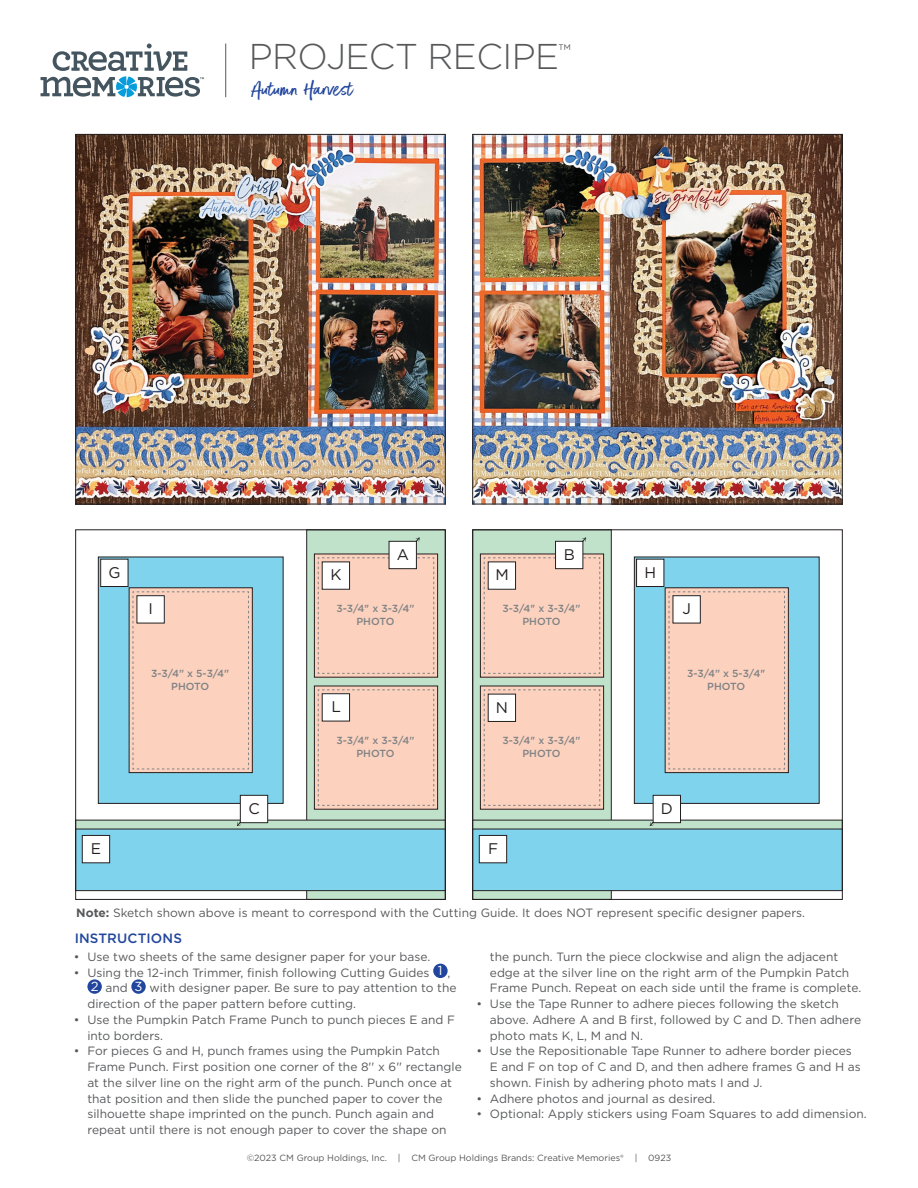
<style>
.page{position:relative;width:918px;height:1188px;background:#fff}
.page>*{position:absolute;margin:0;border:0;box-sizing:border-box;transform-origin:0 0}
.t1{font:300 35.85px "Gotham";letter-spacing:-.015em;color:#57585a}
.t2{font:24px "Better Times";color:#22469d}
.t3{font:15.45px "Gotham";color:#231f20}
.t4{font:500 13.5px "Gotham";letter-spacing:.01em;color:#22469d}
.t5{font:13.05px "Gotham";color:#fff}
.t6{font:12px/15.8px "Gotham";color:#57585a}
.t7{font:500 10.2px/12.3px "Gotham";letter-spacing:-.02em;color:#808285;text-align:center}
.t8{font:9px "Gotham";color:#57585a}
.s1{font-weight:700}
</style>
<div class="page">
<hr style="left:225px;top:44px;width:1px;height:53px;background:#57585a">
<svg style="left:41px;top:44px;width:163px;height:53px"></svg>
<img style="left:77px;top:136px;width:366px;height:366px">
<div style="left:75px;top:134px;width:370px;height:370px;border:1px solid #231f20"></div>
<img style="left:475px;top:136px;width:366px;height:366px">
<div style="left:473px;top:134px;width:370px;height:370px;border:1px solid #231f20"></div>
<svg style="left:307px;top:530px;width:138px;height:369px;background:#b7d7c0"></svg>
<svg style="left:78px;top:822px;width:365px;height:7px;background:#b4d3bd"></svg>
<div style="left:76px;top:829px;width:369px;height:62px;background:#7fd3ec"></div>
<div style="left:76px;top:829px;width:369px;height:62px;border:1px solid #231f20"></div>
<div style="left:82px;top:835px;width:28px;height:28px;background:#fff"></div>
<div style="left:82px;top:835px;width:28px;height:28px;border:1px solid #231f20"></div>
<div style="left:98px;top:557px;width:185px;height:247px;background:#7fd3ec;border:1px solid #231f20"></div>
<div style="left:101px;top:559px;width:27px;height:28px;background:#fff"></div>
<div style="left:100px;top:559px;width:28px;height:28px;border:1px solid #231f20"></div>
<div style="left:129px;top:588px;width:123px;height:185px;background:#fcd2be"></div>
<div style="left:129px;top:588px;width:124px;height:185px;border:1px solid #231f20"></div>
<svg style="left:316px;top:556px;width:120px;height:119px"></svg>
<div style="left:314px;top:554px;width:124px;height:123px;border:1px solid #231f20"></div>
<svg style="left:316px;top:688px;width:120px;height:119px"></svg>
<div style="left:314px;top:686px;width:124px;height:123px;border:1px solid #231f20"></div>
<div style="left:240px;top:795px;width:28px;height:28px;background:#fff"></div>
<div style="left:240px;top:795px;width:28px;height:28px;border:1px solid #231f20"></div>
<svg style="left:237px;top:822px;width:4px;height:4px"></svg>
<svg style="left:318px;top:557px;width:116px;height:117px;background:#f8d1bf"></svg>
<div style="left:389px;top:541px;width:27px;height:28px;background:#fff"></div>
<div style="left:389px;top:541px;width:28px;height:28px;border:1px solid #231f20"></div>
<svg style="left:416px;top:537px;width:4px;height:5px"></svg>
<svg style="left:318px;top:689px;width:116px;height:117px;background:#f8d1bf"></svg>
<svg style="left:133px;top:591px;width:116px;height:179px"></svg>
<div style="left:75px;top:530px;width:370px;height:370px;border:1px solid #231f20"></div>
<svg style="left:473px;top:530px;width:138px;height:369px;background:#b6d5be"></svg>
<svg style="left:475px;top:822px;width:365px;height:7px;background:#b4d3bd"></svg>
<div style="left:473px;top:829px;width:369px;height:62px;background:#7fd3ec"></div>
<div style="left:473px;top:829px;width:369px;height:62px;border:1px solid #231f20"></div>
<div style="left:479px;top:835px;width:28px;height:28px;background:#fff"></div>
<div style="left:479px;top:835px;width:28px;height:28px;border:1px solid #231f20"></div>
<div style="left:634px;top:557px;width:185px;height:247px;background:#7fd3ec;border:1px solid #231f20"></div>
<div style="left:637px;top:559px;width:27px;height:28px;background:#fff"></div>
<div style="left:636px;top:559px;width:28px;height:28px;border:1px solid #231f20"></div>
<div style="left:665px;top:588px;width:123px;height:185px;background:#fcd2be"></div>
<div style="left:665px;top:588px;width:124px;height:185px;border:1px solid #231f20"></div>
<svg style="left:482px;top:556px;width:120px;height:119px"></svg>
<div style="left:480px;top:554px;width:124px;height:123px;border:1px solid #231f20"></div>
<svg style="left:482px;top:688px;width:120px;height:119px"></svg>
<div style="left:480px;top:686px;width:124px;height:123px;border:1px solid #231f20"></div>
<div style="left:653px;top:795px;width:28px;height:28px;background:#fff"></div>
<div style="left:653px;top:795px;width:28px;height:28px;border:1px solid #231f20"></div>
<svg style="left:650px;top:822px;width:4px;height:4px"></svg>
<svg style="left:484px;top:557px;width:116px;height:117px;background:#f8d1bf"></svg>
<svg style="left:484px;top:689px;width:116px;height:117px;background:#f8d1bf"></svg>
<div style="left:556px;top:541px;width:27px;height:28px;background:#fff"></div>
<div style="left:555px;top:541px;width:28px;height:28px;border:1px solid #231f20"></div>
<svg style="left:582px;top:537px;width:4px;height:5px"></svg>
<svg style="left:669px;top:591px;width:116px;height:179px"></svg>
<div style="left:473px;top:530px;width:370px;height:370px;border:1px solid #231f20"></div>
<div style="left:433px;top:964px;width:15px;height:14px;background:#22469d;border-radius:50%"></div>
<div style="left:87px;top:979px;width:15px;height:15px;background:#22469d;border-radius:50%"></div>
<div style="left:131px;top:979px;width:15px;height:15px;background:#22469d;border-radius:50%"></div>
<p class="t1" style="left:249px;top:34px;width:324px">PROJECT RECIPE<sup>™</sup></p>
<p class="t2" style="left:252px;top:76px;width:103px">Autumn Harvest</p>
<p class="t3" style="left:109px;top:562px;width:14px">G</p>
<p class="t3" style="left:149px;top:599px;width:6px">I</p>
<p class="t7" style="left:151px;top:667px;width:80px">3-3/4'' x 5-3/4''<br>PHOTO</p>
<p class="t3" style="left:91px;top:839px;width:12px">E</p>
<p class="t3" style="left:248px;top:799px;width:13px">C</p>
<p class="t3" style="left:331px;top:565px;width:13px">K</p>
<p class="t3" style="left:397px;top:545px;width:14px">A</p>
<p class="t7" style="left:336px;top:602px;width:80px">3-3/4'' x 3-3/4''<br>PHOTO</p>
<p class="t3" style="left:331px;top:697px;width:11px">L</p>
<p class="t7" style="left:336px;top:735px;width:80px">3-3/4'' x 3-3/4''<br>PHOTO</p>
<p class="t3" style="left:495px;top:565px;width:15px">M</p>
<p class="t3" style="left:564px;top:545px;width:13px">B</p>
<p class="t7" style="left:502px;top:602px;width:80px">3-3/4'' x 3-3/4''<br>PHOTO</p>
<p class="t3" style="left:496px;top:697px;width:14px">N</p>
<p class="t7" style="left:502px;top:735px;width:80px">3-3/4'' x 3-3/4''<br>PHOTO</p>
<p class="t3" style="left:488px;top:839px;width:12px">F</p>
<p class="t3" style="left:645px;top:562px;width:13px">H</p>
<p class="t3" style="left:683px;top:599px;width:10px">J</p>
<p class="t7" style="left:687px;top:667px;width:80px">3-3/4'' x 5-3/4''<br>PHOTO</p>
<p class="t3" style="left:661px;top:799px;width:14px">D</p>
<p class="t6" style="left:76px;top:904px;width:730px"><span class="s1">Note:</span> Sketch shown above is meant to correspond with the Cutting Guide. It does NOT represent specific designer papers.</p>
<p class="t6" style="left:74px;top:948px;width:358px">• Use two sheets of the same designer paper for your base.</p>
<p class="t6" style="left:74px;top:964px;width:357px">• Using the 12-inch Trimmer, finish following Cutting Guides</p>
<p class="t5" style="left:438px;top:962px;width:6px">1</p>
<p class="t6" style="left:448px;top:964px;width:4px">,</p>
<p class="t5" style="left:91px;top:978px;width:9px">2</p>
<p class="t6" style="left:105px;top:980px;width:24px">and</p>
<p class="t5" style="left:135px;top:978px;width:10px">3</p>
<p class="t4" style="left:75px;top:929px;width:109px">INSTRUCTIONS</p>
<p class="t6" style="left:490px;top:948px;width:373px">the punch. Turn the piece clockwise and align the adjacent edge at the silver line on the right arm of the Pumpkin Patch<br>Frame Punch. Repeat on each side until the frame is complete.</p>
<p class="t6" style="left:490px;top:996px;width:373px;text-indent:-14px">• Use the Tape Runner to adhere pieces following the sketch above. Adhere A and B first, followed by C and D. Then adhere photo mats K, L, M and N.</p>
<p class="t6" style="left:490px;top:1043px;width:372px;text-indent:-14px">• Use the Repositionable Tape Runner to adhere border pieces<br>E and F on top of C and D, and then adhere frames G and H as shown. Finish by adhering photo mats I and J.</p>
<p class="t6" style="left:476px;top:1090px;width:241px">• Adhere photos and journal as desired.</p>
<p class="t6" style="left:476px;top:1106px;width:392px">• Optional: Apply stickers using Foam Squares to add dimension.</p>
<p class="t6" style="left:87px;top:980px;width:371px;text-indent:62px">with designer paper. Be sure to pay attention to the direction of the paper pattern before cutting.</p>
<p class="t6" style="left:87px;top:1011px;width:369px;text-indent:-14px">• Use the Pumpkin Patch Frame Punch to punch pieces E and F into borders.</p>
<p class="t6" style="left:87px;top:1043px;width:376px;text-indent:-14px">• For pieces G and H, punch frames using the Pumpkin Patch Frame Punch. First position one corner of the 8'' x 6'' rectangle at the silver line on the right arm of the punch. Punch once at that position and then slide the punched paper to cover the silhouette shape imprinted on the punch. Punch again and repeat until there is not enough paper to cover the shape on</p>
<p class="t8" style="left:247px;top:1152px;width:426px">©2023 CM Group Holdings, Inc. | CM Group Holdings Brands: Creative Memories® | 0923</p>
</div>
